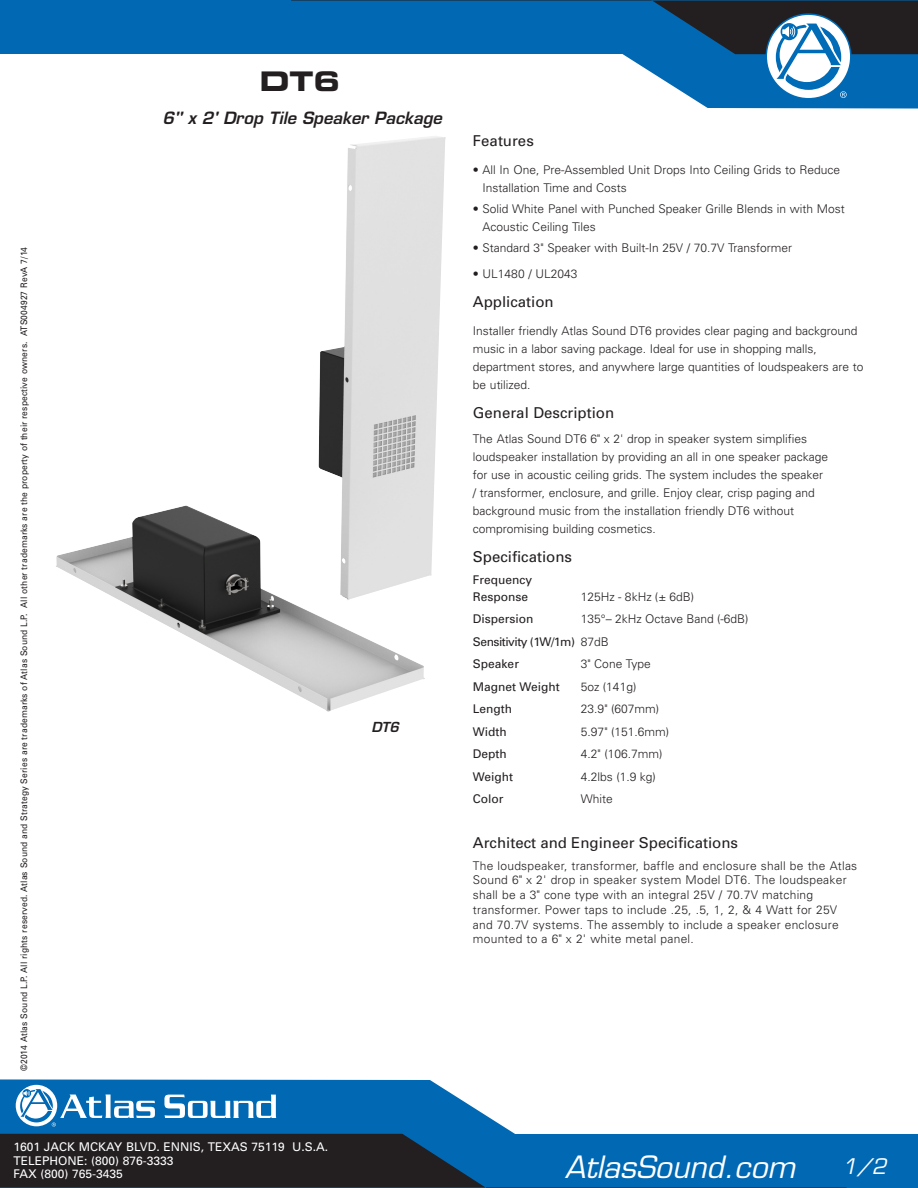
<style>
.page{position:relative;width:918px;height:1188px;background:#fff}
.page>*{position:absolute;margin:0;border:0;box-sizing:border-box;transform-origin:0 0}
.t1{font:italic 30px "Eurostile LT Std";color:#fff}
.Headline{font:27px "Eurostile LT Std Bold Ex 2";color:#231f20}
.t2{font:italic 21px "Eurostile LT Std";color:#fff}
.Sub-Headline{font:italic 600 16.5px "Eurostile LT Std";color:#231f20}
.Spec_Chart_List{font:15px "Univers";color:#231f20}
.SubHead{font:15px "Univers";color:#231f20}
.Body_Copy{font:15px "Univers";color:#231f20}
.Body_Copy___8_8_8{font:15px "Univers";color:#231f20}
.Image_Caption{font:italic 600 13.5px "Eurostile LT Std";color:#231f20}
.Bullet_List___8_8_8{font:300 12px/18px "Univers";color:#231f20}
.Body_Copy___8_8_8-2{font:300 12px/18px "Univers";color:#231f20}
.Body_Copy-2{font:300 12px/14.7px "Univers";letter-spacing:.02em;color:#231f20}
.Spec_Chart_List-2{font:300 12px "Univers";color:#231f20}
.t3{font:12px/13.5px "Univers";color:#fff}
.Spec_Chart_List-3{font:12px/16.5px "Univers";color:#231f20}
.Spec_Chart_List-4{font:12px "Univers";letter-spacing:-.04em;color:#231f20}
.t4{font:9px "Univers";letter-spacing:.015em;color:#231f20;scale:.94 1}
.s1{font-weight:400;font-stretch:condensed}
.s2{font-weight:300}
</style>
<div class="page">
<svg style="left:0;top:1079px;width:918px;height:109px"></svg>
<svg style="left:0;top:1134px;width:847px;height:54px;background:#124165"></svg>
<svg style="left:0;top:0;width:918px;height:109px"></svg>
<svg style="left:164px;top:1095px;width:112px;height:23px"></svg>
<svg style="left:15px;top:1084px;width:43px;height:43px"></svg>
<div style="left:16px;top:1085px;width:41px;height:41px;background:#fff;border-radius:50%"></div>
<svg style="left:19px;top:1087px;width:136px;height:40px"></svg>
<svg style="left:291px;top:0;width:627px;height:98px"></svg>
<img style="left:56px;top:136px;width:390px;height:576px">
<p class="t4" style="left:19px;top:1071px;width:878px;rotate:-90deg">©2014 Atlas Sound L.P. All rights reserved. Atlas Sound and Strategy Series are trademarks of Atlas Sound L.P. All other trademarks are the property of their respective owners. ATS004927 RevA 7/14</p>
<p class="Headline" style="left:259px;top:62px;width:82px">DT6</p>
<p class="Sub-Headline" style="left:163px;top:108px;width:281px">6" x 2' Drop Tile Speaker Package</p>
<p class="Image_Caption" style="left:371px;top:719px;width:29px">DT6</p>
<p class="t3" style="left:14px;top:1140px;width:316px">1601 JACK MCKAY BLVD. ENNIS, TEXAS 75119 U.S.A.<br>TELEPHONE: (800) 876-3333<br>FAX (800) 765-3435</p>
<p class="SubHead" style="left:473px;top:132px;width:62px">Features</p>
<p class="Bullet_List___8_8_8" style="left:483px;top:160px;width:359px;text-indent:-10px">• All In One, Pre-Assembled Unit Drops Into Ceiling Grids to Reduce<br>Installation Time and Costs</p>
<p class="Bullet_List___8_8_8" style="left:483px;top:199px;width:364px;text-indent:-10px">• Solid White Panel with Punched Speaker Grille Blends in with Most<br>Acoustic Ceiling Tiles</p>
<p class="Bullet_List___8_8_8" style="left:473px;top:238px;width:321px">• Standard 3" Speaker with Built-In 25V / 70.7V Transformer</p>
<p class="Bullet_List___8_8_8" style="left:473px;top:264px;width:106px">• UL1480 / UL2043</p>
<p class="SubHead" style="left:473px;top:293px;width:82px">Application</p>
<p class="Bullet_List___8_8_8" style="left:473px;top:321px;width:392px">Installer friendly Atlas Sound DT6 provides clear paging and background music in a labor saving package. Ideal for use in shopping malls, department stores, and anywhere large quantities of loudspeakers are to be utilized.</p>
<p class="Body_Copy" style="left:473px;top:404px;width:143px">General Description</p>
<p class="Body_Copy___8_8_8-2" style="left:473px;top:429px;width:357px">The Atlas Sound DT6 6<span class="s1">"</span> x 2' drop in speaker system simplifies loudspeaker installation by providing an all in one speaker package for use in acoustic ceiling grids. The system includes the speaker / transformer, enclosure, and grille. Enjoy clear, crisp paging and background music from the installation friendly DT6 without compromising building cosmetics.</p>
<p class="Body_Copy___8_8_8" style="left:473px;top:548px;width:101px">Specifications</p>
<p class="Spec_Chart_List-3" style="left:473px;top:572px;width:61px">Frequency<br>Response</p>
<p class="Spec_Chart_List-2" style="left:581px;top:589px;width:115px">125Hz - 8kHz (± 6dB)</p>
<p class="Spec_Chart_List-3" style="left:473px;top:611px;width:62px">Dispersion</p>
<p class="Spec_Chart_List-2" style="left:581px;top:612px;width:169px">135°– 2kHz Octave Band (-6dB)</p>
<p class="Spec_Chart_List-4" style="left:473px;top:635px;width:138px">Sensitivity (1W/1m) <span class="s2">87dB</span></p>
<p class="Spec_Chart_List-3" style="left:473px;top:656px;width:48px">Speaker</p>
<p class="Spec_Chart_List-2" style="left:581px;top:657px;width:71px">3" Cone Type</p>
<p class="Spec_Chart_List-3" style="left:473px;top:678px;width:88px">Magnet Weight</p>
<p class="Spec_Chart_List-2" style="left:581px;top:679px;width:57px">5oz (141g)</p>
<p class="Spec_Chart_List-3" style="left:473px;top:701px;width:41px">Length</p>
<p class="Spec_Chart_List-2" style="left:581px;top:702px;width:80px">23.9" (607mm)</p>
<p class="Spec_Chart_List-3" style="left:473px;top:723px;width:35px">Width</p>
<p class="Spec_Chart_List-2" style="left:581px;top:724px;width:90px">5.97" (151.6mm)</p>
<p class="Spec_Chart_List-3" style="left:473px;top:746px;width:35px">Depth</p>
<p class="Spec_Chart_List-2" style="left:581px;top:747px;width:83px">4.2" (106.7mm)</p>
<p class="Spec_Chart_List-3" style="left:473px;top:768px;width:42px">Weight</p>
<p class="Spec_Chart_List-2" style="left:581px;top:769px;width:76px">4.2lbs (1.9 kg)</p>
<p class="Spec_Chart_List-3" style="left:473px;top:791px;width:32px">Color</p>
<p class="Spec_Chart_List-2" style="left:581px;top:792px;width:34px">White</p>
<p class="Spec_Chart_List" style="left:473px;top:834px;width:267px">Architect and Engineer Specifications</p>
<p class="Body_Copy-2" style="left:473px;top:858px;width:386px">The loudspeaker, transformer, baffle and enclosure shall be the Atlas Sound 6<span class="s1">"</span> x 2' drop in speaker system Model DT6. The loudspeaker shall be a 3<span class="s1">"</span> cone type with an integral 25V / 70.7V matching transformer. Power taps to include .25, .5, 1, 2, &amp; 4 Watt for 25V and 70.7V systems. The assembly to include a speaker enclosure mounted to a 6<span class="s1">"</span> x 2' white metal panel.</p>
<h1 class="t1" style="left:565px;top:1149px;width:232px">AtlasSound.com</h1>
<p class="t2" style="left:842px;top:1154px;width:46px">1/2</p>
</div>
